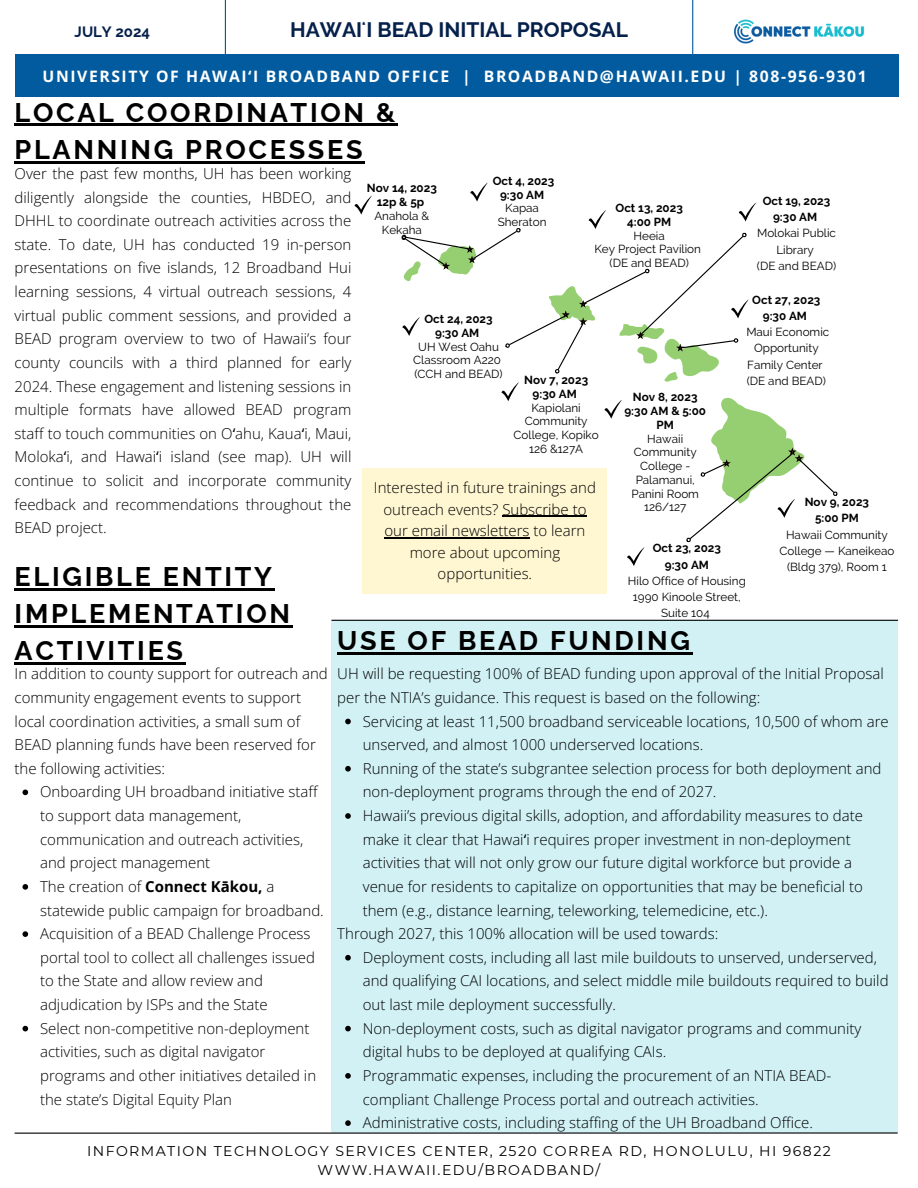
<style>
.page{position:relative;width:918px;height:1188px;background:#fff}
.page>*{position:absolute;margin:0;border:0;box-sizing:border-box;transform-origin:0 0}
.t1{font:700 27px/37.2px "Raleway";letter-spacing:.1em;color:#000}
.t2{font:700 21px "Raleway";color:#05204b}
.t3{font:700 15.75px "Open Sans";letter-spacing:.1em;color:#fff}
.t4{font:300 15px/23.7px "Open Sans";color:#000}
.t5{font:700 15px "Raleway";color:#05204b}
.t6{font:14.1px/19px "Montserrat";letter-spacing:.1em;color:#000;text-align:center}
.t7{font:11.7px/13.8px "Raleway";color:#000;text-align:center}
.t8{font:700 11.7px/13.8px "Raleway";color:#000;text-align:center}
.s1{font-family:"Noto Sans"}
.s2{font-family:"Noto Sans";font-weight:400}
.s3{font-weight:700}
</style>
<div class="page">
<div style="left:15px;top:54px;width:883px;height:42px;background:#025b9e"></div>
<svg style="left:401px;top:182px;width:437px;height:384px"></svg>
<svg style="left:354px;top:195px;width:18px;height:20px"></svg>
<div style="left:332px;top:620px;width:566px;height:513px;background:#d1f1f5"></div>
<hr style="left:15px;top:1132px;width:883px;height:2px;background:#000">
<hr style="left:332px;top:620px;width:566px;height:1px;background:#000">
<hr style="left:225px;top:0;width:1px;height:57px;background:#025b9e">
<hr style="left:692px;top:0;width:1px;height:57px;background:#025b9e">
<svg style="left:23px;top:790px;width:5px;height:5px"></svg>
<svg style="left:23px;top:884px;width:5px;height:6px"></svg>
<svg style="left:23px;top:931px;width:5px;height:6px"></svg>
<svg style="left:23px;top:1026px;width:5px;height:5px"></svg>
<svg style="left:345px;top:719px;width:6px;height:5px"></svg>
<svg style="left:345px;top:766px;width:6px;height:6px"></svg>
<svg style="left:345px;top:813px;width:6px;height:6px"></svg>
<svg style="left:345px;top:955px;width:6px;height:6px"></svg>
<svg style="left:345px;top:1026px;width:6px;height:5px"></svg>
<svg style="left:345px;top:1073px;width:6px;height:6px"></svg>
<svg style="left:345px;top:1120px;width:6px;height:6px"></svg>
<hr style="left:15px;top:124px;width:383px;height:2px;background:#000">
<hr style="left:15px;top:161px;width:350px;height:2px;background:#000">
<hr style="left:15px;top:588px;width:260px;height:3px;background:#000">
<hr style="left:15px;top:625px;width:278px;height:3px;background:#000">
<hr style="left:15px;top:663px;width:171px;height:2px;background:#000">
<hr style="left:337px;top:652px;width:356px;height:3px;background:#000">
<div style="left:363px;top:468px;width:244px;height:126px;background:#fff6d2"></div>
<hr style="left:502px;top:516px;width:85px;height:1px;background:#000">
<hr style="left:384px;top:537px;width:146px;height:1px;background:#000">
<img style="left:733px;top:19px;width:132px;height:25px">
<p class="t5" style="left:75px;top:23px;width:77px">JULY 2024</p>
<p class="t2" style="left:290px;top:17px;width:339px">HAWAIʻI BEAD INITIAL PROPOSAL</p>
<p class="t3" style="left:43px;top:65px;width:826px">UNIVERSITY OF HAWAI<span class="s1">ʻ</span>I BROADBAND OFFICE | BROADBAND@HAWAII.EDU | 808-956-9301</p>
<h1 class="t1" style="left:15px;top:93px;width:382px">LOCAL COORDINATION &amp;<br>PLANNING PROCESSES</h1>
<p class="t4" style="left:15px;top:161px;width:338px;text-align:justify">Over the past few months, UH has been working diligently alongside the counties, HBDEO, and DHHL to coordinate outreach activities across the state. To date, UH has conducted 19 in-person presentations on five islands, 12 Broadband Hui learning sessions, 4 virtual outreach sessions, 4 virtual public comment sessions, and provided a BEAD program overview to two of Hawaii’s four county councils with a third planned for early 2024. These engagement and listening sessions in multiple formats have allowed BEAD program staff to touch communities on O<span class="s2">ʻ</span>ahu, Kaua<span class="s2">ʻ</span>i, Maui, Moloka<span class="s2">ʻ</span>i, and Hawai<span class="s2">ʻ</span>i island (see map). UH will continue to solicit and incorporate community feedback and recommendations throughout the BEAD project.</p>
<p class="t8" style="left:493px;top:174px;width:63px">Oct 4, 2023</p>
<p class="t8" style="left:500px;top:188px;width:46px">9:30 AM</p>
<p class="t7" style="left:505px;top:201px;width:35px">Kapaa</p>
<p class="t7" style="left:498px;top:215px;width:50px">Sheraton</p>
<p class="t8" style="left:367px;top:181px;width:71px">Nov 14, 2023</p>
<p class="t8" style="left:377px;top:195px;width:49px">12p &amp; 5p</p>
<p class="t7" style="left:374px;top:209px;width:57px">Anahola &amp;</p>
<p class="t7" style="left:382px;top:223px;width:42px">Kekaha</p>
<p class="t8" style="left:763px;top:194px;width:69px">Oct 19, 2023</p>
<p class="t8" style="left:773px;top:210px;width:46px">9:30 AM</p>
<p class="t7" style="left:757px;top:225px;width:80px;line-height:16.2px">Molokai Public<br>Library</p>
<p class="t7" style="left:757px;top:259px;width:81px">(DE and BEAD)</p>
<p class="t8" style="left:616px;top:201px;width:69px">Oct 13, 2023</p>
<h2 class="t8" style="left:627px;top:215px;width:46px">4:00 PM</h2>
<h3 class="t7" style="left:634px;top:229px;width:33px">Heeia</h3>
<h3 class="t7" style="left:594px;top:242px;width:108px">Key Project Pavilion</h3>
<h1 class="t7" style="left:610px;top:256px;width:81px">(DE and BEAD)</h1>
<p class="t8" style="left:752px;top:293px;width:70px">Oct 27, 2023</p>
<p class="t8" style="left:763px;top:309px;width:46px">9:30 AM</p>
<p class="t7" style="left:746px;top:324px;width:84px;line-height:16.2px">Maui Economic<br>Opportunity<br>Family Center</p>
<p class="t7" style="left:747px;top:374px;width:81px">(DE and BEAD)</p>
<h4 class="t8" style="left:425px;top:312px;width:70px">Oct 24, 2023</h4>
<p class="t8" style="left:435px;top:326px;width:46px">9:30 AM</p>
<p class="t7" style="left:418px;top:340px;width:82px">UH West Oahu</p>
<p class="t7" style="left:413px;top:353px;width:89px">Classroom A220</p>
<p class="t7" style="left:414px;top:367px;width:90px">(CCH and BEAD)</p>
<p class="t8" style="left:524px;top:373px;width:66px">Nov 7, 2023</p>
<p class="t8" style="left:533px;top:387px;width:46px">9:30 AM</p>
<p class="t7" style="left:514px;top:401px;width:87px">Kapiolani<br>Community<br>College, Kopiko<br>126 &amp;127A</p>
<p class="t8" style="left:633px;top:390px;width:66px">Nov 8, 2023</p>
<p class="t8" style="left:624px;top:404px;width:83px">9:30 AM &amp; 5:00<br>PM</p>
<p class="t7" style="left:632px;top:432px;width:69px">Hawaii<br>Community<br>College -<br>Palamanui,<br>Panini Room<br>126/127</p>
<p class="t4" style="left:374px;top:477px;width:223px;line-height:21.3px;text-align:center">Interested in future trainings and outreach events? Subscribe to our email newsletters to learn more about upcoming opportunities.</p>
<p class="t8" style="left:805px;top:495px;width:66px">Nov 9, 2023</p>
<p class="t8" style="left:815px;top:511px;width:45px">5:00 PM</p>
<p class="t7" style="left:779px;top:526px;width:116px;line-height:16.2px">Hawaii Community<br>College — Kaneikeao (Bldg 379), Room 1</p>
<p class="t8" style="left:653px;top:541px;width:70px">Oct 23, 2023</p>
<p class="t8" style="left:665px;top:558px;width:46px">9:30 AM</p>
<p class="t7" style="left:628px;top:574px;width:119px">Hilo Office of Housing</p>
<p class="t7" style="left:633px;top:589px;width:109px;line-height:16.2px">1990 Kinoole Street,<br>Suite 104</p>
<h4 class="t1" style="left:15px;top:558px;width:277px">ELIGIBLE ENTITY<br>IMPLEMENTATION<br>ACTIVITIES</h4>
<p class="t1" style="left:337px;top:622px;width:354px">USE OF BEAD FUNDING</p>
<p class="t4" style="left:15px;top:662px;width:315px">In addition to county support for outreach and community engagement events to support local coordination activities, a small sum of BEAD planning funds have been reserved for the following activities:</p>
<p class="t4" style="left:40px;top:780px;width:279px">Onboarding UH broadband initiative staff to support data management, communication and outreach activities, and project management</p>
<p class="t4" style="left:40px;top:874px;width:285px">The creation of <span class="s3">Connect Kākou,</span> a statewide public campaign for broadband.</p>
<h4 class="t4" style="left:40px;top:922px;width:277px">Acquisition of a BEAD Challenge Process portal tool to collect all challenges issued to the State and allow review and adjudication by ISPs and the State</h4>
<p class="t4" style="left:40px;top:1016px;width:278px">Select non-competitive non-deployment activities, such as digital navigator programs and other initiatives detailed in the state’s Digital Equity Plan</p>
<p class="t4" style="left:337px;top:662px;width:548px">UH will be requesting 100% of BEAD funding upon approval of the Initial Proposal per the NTIA’s guidance. This request is based on the following:</p>
<p class="t4" style="left:363px;top:709px;width:527px">Servicing at least 11,500 broadband serviceable locations, 10,500 of whom are unserved, and almost 1000 underserved locations.</p>
<p class="t4" style="left:363px;top:756px;width:520px">Running of the state’s subgrantee selection process for both deployment and non-deployment programs through the end of 2027.</p>
<p class="t4" style="left:363px;top:803px;width:502px">Hawaii’s previous digital skills, adoption, and affordability measures to date make it clear that Hawai<span class="s2">ʻ</span>i requires proper investment in non-deployment activities that will not only grow our future digital workforce but provide a venue for residents to capitalize on opportunities that may be beneficial to them (e.g., distance learning, teleworking, telemedicine, etc.).</p>
<p class="t4" style="left:337px;top:922px;width:383px">Through 2027, this 100% allocation will be used towards:</p>
<p class="t4" style="left:363px;top:945px;width:527px">Deployment costs, including all last mile buildouts to unserved, underserved, and qualifying CAI locations, and select middle mile buildouts required to build out last mile deployment successfully.</p>
<p class="t4" style="left:363px;top:1016px;width:500px">Non-deployment costs, such as digital navigator programs and community digital hubs to be deployed at qualifying CAIs.</p>
<p class="t4" style="left:363px;top:1063px;width:470px">Programmatic expenses, including the procurement of an NTIA BEAD&shy;compliant Challenge Process portal and outreach activities.</p>
<h1 class="t4" style="left:363px;top:1111px;width:452px">Administrative costs, including staffing of the UH Broadband Office.</h1>
<p class="t6" style="left:87px;top:1141px;width:745px">INFORMATION TECHNOLOGY SERVICES CENTER, 2520 CORREA RD, HONOLULU, HI 96822<br>WWW.HAWAII.EDU/BROADBAND/</p>
</div>
